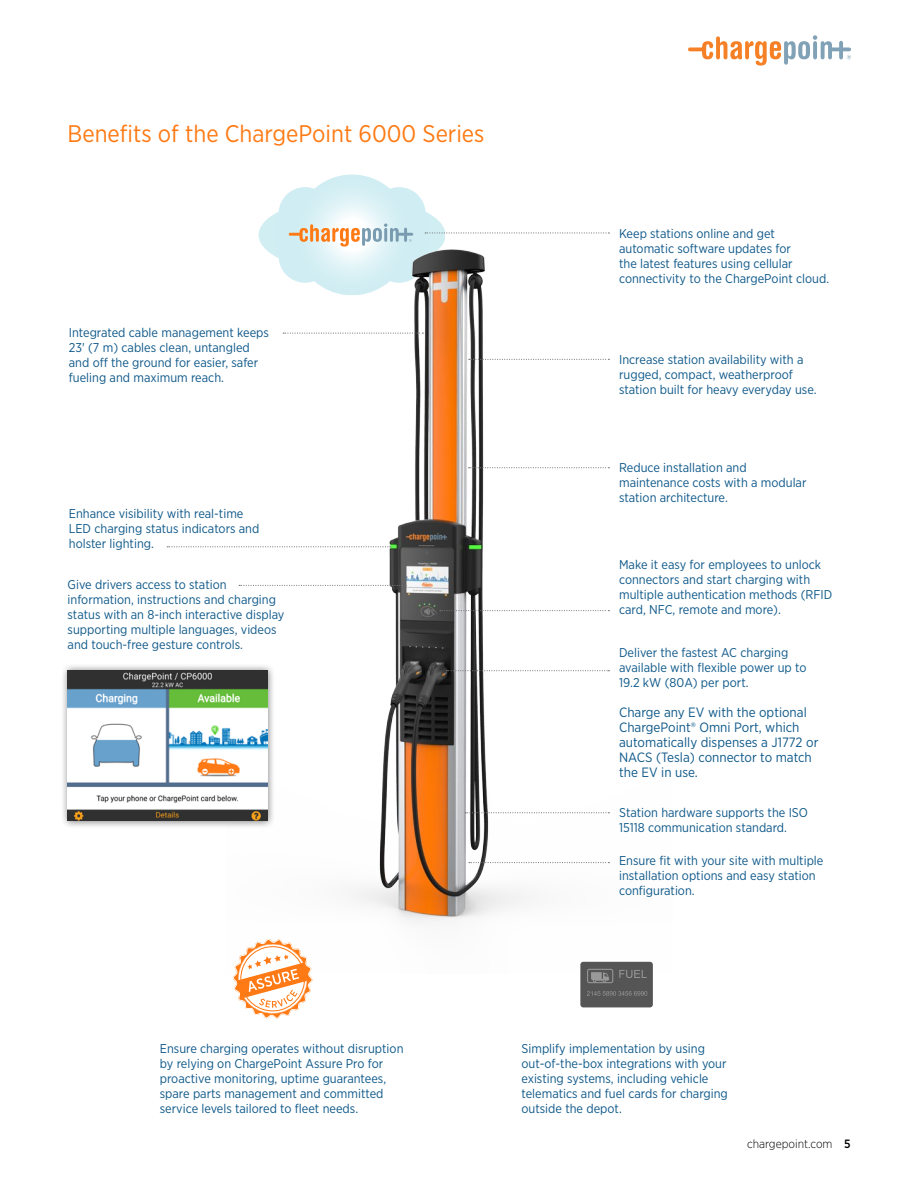
<style>
.page{position:relative;width:918px;height:1188px;background:#fff}
.page>*{position:absolute;margin:0;border:0;box-sizing:border-box;transform-origin:0 0}
.t1{font:24px "Gotham Narrow";color:#ff7a14}
.t2{font:13.5px/15px "Gotham Narrow";color:#0f598a}
.t3{font:12.75px/15px "Gotham Narrow";color:#0f598a}
.t4{font:300 12px "Gotham Narrow";color:#000}
.s1{font-weight:500}
</style>
<div class="page">
<svg style="left:688px;top:35px;width:163px;height:31px"></svg>
<img style="left:227px;top:232px;width:424px;height:730px">
<svg style="left:469px;top:359px;width:140px;height:1px"></svg>
<svg style="left:259px;top:175px;width:350px;height:120px"></svg>
<svg style="left:446px;top:670px;width:163px;height:1px"></svg>
<svg style="left:469px;top:467px;width:140px;height:1px"></svg>
<svg style="left:469px;top:862px;width:140px;height:1px"></svg>
<svg style="left:283px;top:333px;width:140px;height:1px"></svg>
<svg style="left:167px;top:546px;width:224px;height:1px"></svg>
<svg style="left:440px;top:610px;width:169px;height:1px"></svg>
<svg style="left:465px;top:812px;width:144px;height:1px"></svg>
<svg style="left:233px;top:939px;width:80px;height:80px"></svg>
<div style="left:580px;top:962px;width:73px;height:45px;background:#555;border-radius:3px"></div>
<svg style="left:619px;top:970px;width:28px;height:8px"></svg>
<svg style="left:587px;top:991px;width:60px;height:5px"></svg>
<svg style="left:587px;top:969px;width:26px;height:14px"></svg>
<div style="left:60px;top:663px;width:215px;height:166px;background:#000;opacity:.5"></div>
<img style="left:68px;top:671px;width:200px;height:150px">
<svg style="left:239px;top:585px;width:168px;height:1px"></svg>
<h1 class="t1" style="left:68px;top:118px;width:418px">Benefits of the ChargePoint 6000 Series</h1>
<p class="t3" style="left:69px;top:325px;width:202px">Integrated cable management keeps<br>23' (7 m) cables clean, untangled and off the ground for easier, safer fueling and maximum reach.</p>
<p class="t3" style="left:69px;top:506px;width:192px">Enhance visibility with real-time<br>LED charging status indicators and holster lighting.</p>
<p class="t3" style="left:68px;top:576px;width:218px">Give drivers access to station information, instructions and charging status with an 8-inch interactive display supporting multiple languages, videos and touch-free gesture controls.</p>
<p class="t3" style="left:619px;top:225px;width:212px">Keep stations online and get automatic software updates for<br>the latest features using cellular connectivity to the ChargePoint cloud.</p>
<p class="t3" style="left:619px;top:351px;width:199px">Increase station availability with a rugged, compact, weatherproof station built for heavy everyday use.</p>
<p class="t3" style="left:619px;top:460px;width:189px">Reduce installation and maintenance costs with a modular station architecture.</p>
<p class="t3" style="left:619px;top:557px;width:215px">Make it easy for employees to unlock connectors and start charging with multiple authentication methods (RFID card, NFC, remote and more).</p>
<p class="t3" style="left:619px;top:645px;width:189px">Deliver the fastest AC charging available with flexible power up to<br>19.2 kW (80A) per port.</p>
<p class="t2" style="left:619px;top:705px;width:201px">Charge any EV with the optional<br>ChargePoint®️ Omni Port, which automatically dispenses a J1772 or<br>NACS (Tesla) connector to match the EV in use.</p>
<p class="t3" style="left:619px;top:805px;width:190px">Station hardware supports the ISO<br>15118 communication standard.</p>
<p class="t3" style="left:619px;top:853px;width:206px">Ensure fit with your site with multiple installation options and easy station configuration.</p>
<p class="t3" style="left:160px;top:1041px;width:245px">Ensure charging operates without disruption by relying on ChargePoint Assure Pro for proactive monitoring, uptime guarantees, spare parts management and committed service levels tailored to fleet needs.</p>
<p class="t3" style="left:521px;top:1041px;width:208px">Simplify implementation by using out-of-the-box integrations with your existing systems, including vehicle telematics and fuel cards for charging outside the depot.</p>
<p class="t4" style="left:747px;top:1136px;width:105px">chargepoint.com <span class="s1">5</span></p>
</div>
